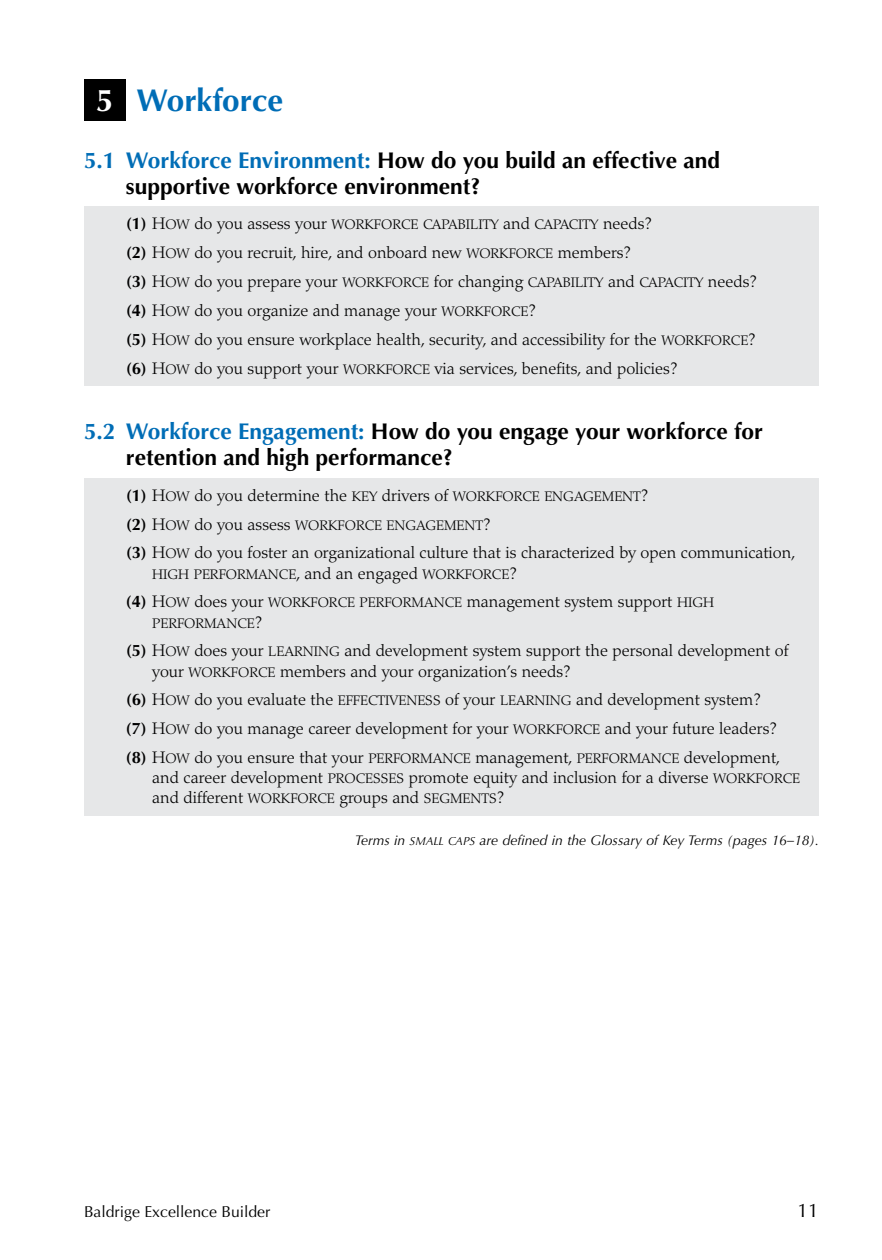
<style>
.page{position:relative;width:882px;height:1260px;background:#fff}
.page>*{position:absolute;margin:0;border:0;box-sizing:border-box;transform-origin:0 0}
.t1{font:700 31.5px "Optima";color:#006db6}
.t2{font:700 31.5px "Optima";color:#fff}
.t3{font:700 22.75px/25.4px "Optima";color:#000}
.t4{font:19.25px "Optima";color:#000}
.t5{font:300 16.62px/20.1px "Palatino";color:#000}
.t6{font:15.75px "Optima";color:#000}
.t7{font:italic 14px "Optima";color:#000}
.t8{font:13.83px "Palatino Light SC830";color:#000}
.s1{color:#006db6}
.s2{font-family:"Optima";font-weight:700;font-size:16.62px}
.s3{font-size:16.62px}
.s4{font-family:"Palatino";font-weight:300;font-size:16.62px}
.s5{font-family:"Optima";font-weight:700}
.s6{font-family:"Palatino Light SC830";font-weight:400}
.s7{font-family:"Palatino Light SC830";font-weight:400;font-size:13.83px}
.s8{font-family:"Optima Italic SC830";font-style:normal;font-size:11.55px}
</style>
<div class="page">
<div style="left:84px;top:478px;width:735px;height:338px;background:#e6e7e8"></div>
<div style="left:84px;top:206px;width:735px;height:180px;background:#e6e7e8"></div>
<div style="left:84px;top:79px;width:42px;height:42px;background:#000"></div>
<p class="t2" style="left:96px;top:82px;width:19px">5</p>
<h2 class="t1" style="left:137px;top:82px;width:148px">Workforce</h2>
<p class="t3" style="left:126px;top:148px;width:596px;text-indent:-42px"><span class="s1">5.1 Workforce Environment:</span> How do you build an effective and supportive workforce environment?</p>
<p class="t8" style="left:126px;top:217px;width:528px"><span class="s2">(1)</span> <span class="s3">H</span>OW <span class="s4">do you assess your</span> WORKFORCE CAPABILITY <span class="s4">and</span> CAPACITY <span class="s4">needs?</span></p>
<p class="t5" style="left:126px;top:243px;width:507px"><span class="s5">(2)</span> <span class="s6">H</span><span class="s7">OW</span> do you recruit, hire, and onboard new <span class="s7">WORKFORCE</span> members?</p>
<p class="t5" style="left:126px;top:272px;width:633px"><span class="s5">(3)</span> <span class="s6">H</span><span class="s7">OW</span> do you prepare your <span class="s7">WORKFORCE</span> for changing <span class="s7">CAPABILITY</span> and <span class="s7">CAPACITY</span> needs?</p>
<p class="t5" style="left:126px;top:301px;width:412px"><span class="s5">(4)</span> <span class="s6">H</span><span class="s7">OW</span> do you organize and manage your <span class="s7">WORKFORCE</span>?</p>
<p class="t5" style="left:126px;top:329px;width:631px"><span class="s5">(5)</span> <span class="s6">H</span><span class="s7">OW</span> do you ensure workplace health, security, and accessibility for the <span class="s7">WORKFORCE</span>?</p>
<p class="t5" style="left:126px;top:358px;width:553px"><span class="s5">(6)</span> <span class="s6">H</span><span class="s7">OW</span> do you support your <span class="s7">WORKFORCE</span> via services, benefts, and policies?</p>
<p class="t3" style="left:126px;top:419px;width:638px;text-indent:-42px"><span class="s1">5.2 Workforce Engagement:</span> How do you engage your workforce for retention and high performance?</p>
<p class="t5" style="left:126px;top:485px;width:524px"><span class="s5">(1)</span> <span class="s6">H</span><span class="s7">OW</span> do you determine the <span class="s7">KEY</span> drivers of <span class="s7">WORKFORCE ENGAGEMENT</span>?</p>
<p class="t8" style="left:126px;top:517px;width:366px"><span class="s2">(2)</span> <span class="s3">H</span>OW <span class="s4">do you assess</span> WORKFORCE ENGAGEMENT<span class="s4">?</span></p>
<p class="t5" style="left:126px;top:543px;width:671px"><span class="s5">(3)</span> <span class="s6">H</span><span class="s7">OW</span> do you foster an organizational culture that is characterized by open communication,</p>
<p class="t8" style="left:152px;top:566px;width:366px">HIGH PERFORMANCE<span class="s4">, and an engaged</span> WORKFORCE<span class="s4">?</span></p>
<p class="t5" style="left:126px;top:592px;width:590px"><span class="s5">(4)</span> <span class="s6">H</span><span class="s7">OW</span> does your <span class="s7">WORKFORCE PERFORMANCE</span> management system support <span class="s7">HIGH</span></p>
<p class="t8" style="left:152px;top:615px;width:112px">PERFORMANCE<span class="s4">?</span></p>
<p class="t5" style="left:152px;top:641px;width:638px;text-indent:-26px"><span class="s5">(5)</span> <span class="s6">H</span><span class="s7">OW</span> does your <span class="s7">LEARNING</span> and development system support the personal development of your <span class="s7">WORKFORCE</span> members and your organization’s needs?</p>
<p class="t5" style="left:126px;top:690px;width:637px"><span class="s5">(6)</span> <span class="s6">H</span><span class="s7">OW</span> do you evaluate the <span class="s7">EFFECTIVENESS</span> of your <span class="s7">LEARNING</span> and development system?</p>
<p class="t5" style="left:126px;top:719px;width:653px"><span class="s5">(7)</span> <span class="s6">H</span><span class="s7">OW</span> do you manage career development for your <span class="s7">WORKFORCE</span> and your future leaders?</p>
<p class="t5" style="left:152px;top:748px;width:649px;text-indent:-26px"><span class="s5">(8)</span> <span class="s6">H</span><span class="s7">OW</span> do you ensure that your <span class="s7">PERFORMANCE</span> management, <span class="s7">PERFORMANCE</span> development, and career development <span class="s7">PROCESSES</span> promote equity and inclusion for a diverse <span class="s7">WORKFORCE </span>and different <span class="s7">WORKFORCE</span> groups and <span class="s7">SEGMENTS</span>?</p>
<p class="t7" style="left:355px;top:832px;width:466px">Terms in <span class="s8">SMALL CAPS</span> are defined in the Glossary of Key Terms (pages 16–18).</p>
<p class="t6" style="left:84px;top:1202px;width:188px">Baldrige Excellence Builder</p>
<p class="t4" style="left:798px;top:1199px;width:23px">11</p>
</div>
